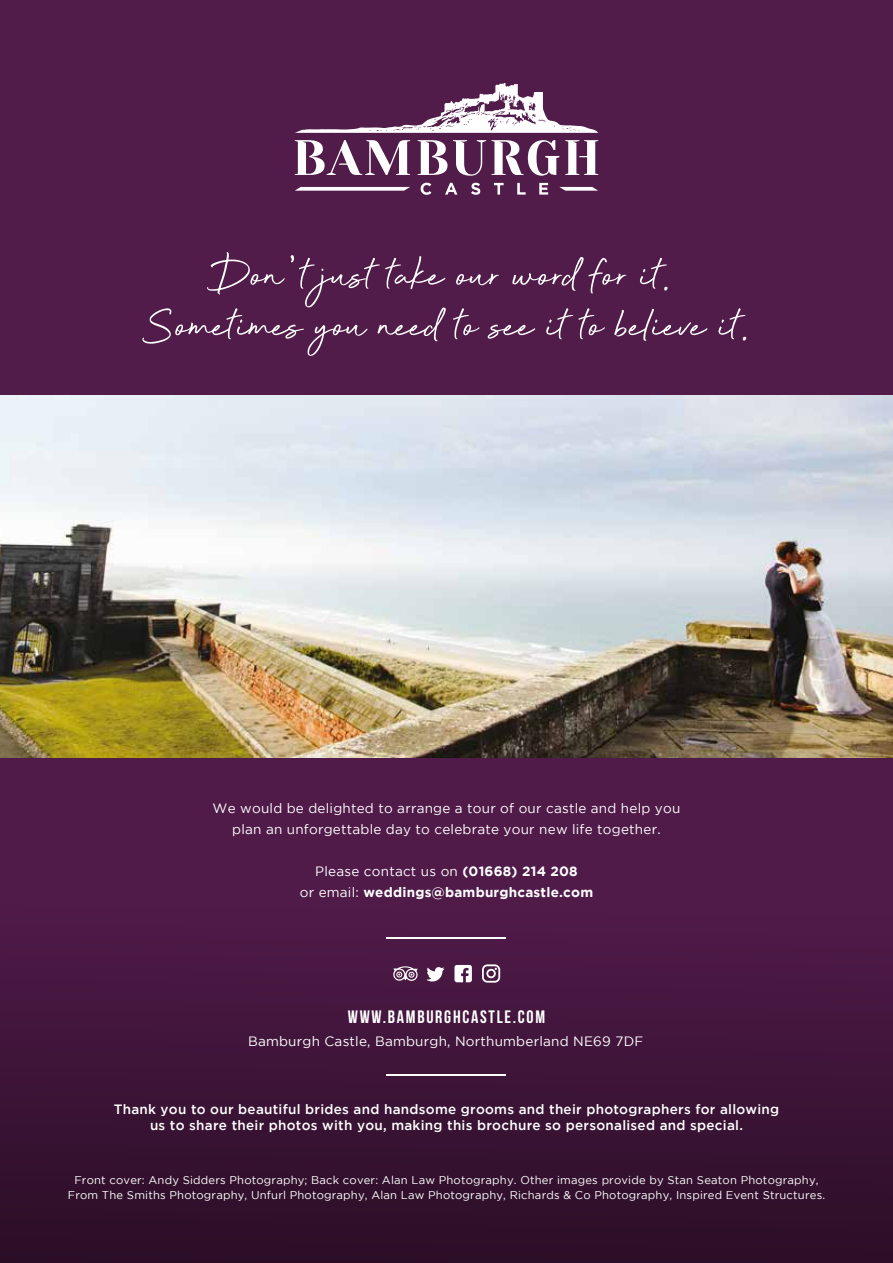
<style>
.page{position:relative;width:893px;height:1263px;background:#511b4a}
.page>*{position:absolute;margin:0;border:0;box-sizing:border-box;transform-origin:0 0}
.t1{font:52.2px/50.6px "Beyond Infinity";color:#fff;text-align:center}
.t2{font:18px "Bebas Neue";letter-spacing:.095em;color:#fff}
.t3{font:13.5px/21px "Gotham";letter-spacing:.015em;color:#fff;text-align:center}
.t4{font:500 13.5px/16.2px "Gotham";letter-spacing:.02em;color:#fff;text-align:center}
.t5{font:700 13.5px/21px "Gotham";letter-spacing:.015em;color:#fff;text-align:center}
.t6{font:11.25px/15px "Gotham";letter-spacing:.015em;color:#fff;text-align:center}
.s1{font-family:"Amsterdam Two ttf"}
.s2{font-family:"Amsterdam Two ttf";font-size:45px}
.s3{font-weight:400}
</style>
<div class="page">
<svg style="left:0;top:757px;width:893px;height:506px"></svg>
<svg style="left:393px;top:966px;width:25px;height:15px"></svg>
<svg style="left:454px;top:965px;width:18px;height:17px"></svg>
<svg style="left:427px;top:967px;width:17px;height:14px"></svg>
<svg style="left:482px;top:964px;width:18px;height:19px"></svg>
<hr style="left:387px;top:937px;width:119px;height:2px;background:#fff">
<hr style="left:387px;top:1074px;width:119px;height:1px;background:#fff">
<img style="left:0;top:396px;width:893px;height:361px">
<svg style="left:421px;top:183px;width:10px;height:12px"></svg>
<svg style="left:445px;top:183px;width:12px;height:12px"></svg>
<svg style="left:471px;top:183px;width:9px;height:12px"></svg>
<svg style="left:494px;top:183px;width:10px;height:12px"></svg>
<svg style="left:517px;top:183px;width:9px;height:12px"></svg>
<svg style="left:539px;top:183px;width:9px;height:12px"></svg>
<svg style="left:295px;top:187px;width:115px;height:4px"></svg>
<svg style="left:559px;top:187px;width:39px;height:4px"></svg>
<svg style="left:295px;top:140px;width:115px;height:35px"></svg>
<svg style="left:565px;top:140px;width:33px;height:35px"></svg>
<svg style="left:295px;top:83px;width:303px;height:50px"></svg>
<svg style="left:418px;top:140px;width:29px;height:35px"></svg>
<svg style="left:453px;top:140px;width:106px;height:36px"></svg>
<h1 class="t1" style="left:142px;top:253px;width:611px">Don<span class="s1">’</span>t just take our word for it<span class="s2">.<br></span>Sometimes you need to see it to believe it<span class="s2">.</span></h1>
<p class="t3" style="left:213px;top:798px;width:469px">We would be delighted to arrange a tour of our castle and help you plan an unforgettable day to celebrate your new life together.</p>
<p class="t5" style="left:300px;top:860px;width:295px"><span class="s3">Please contact us on</span> (01668) 214 208<br><span class="s3">or email:</span> weddings@bamburghcastle.com</p>
<h2 class="t2" style="left:348px;top:1007px;width:199px">WWW.BAMBURGHCASTLE.COM</h2>
<p class="t3" style="left:248px;top:1030px;width:397px">Bamburgh Castle, Bamburgh, Northumberland NE69 7DF</p>
<p class="t4" style="left:114px;top:1100px;width:667px">Thank you to our beautiful brides and handsome grooms and their photographers for allowing us to share their photos with you, making this brochure so personalised and special.</p>
<p class="t6" style="left:68px;top:1172px;width:759px">Front cover: Andy Sidders Photography; Back cover: Alan Law Photography. Other images provide by Stan Seaton Photography,<br>From The Smiths Photography, Unfurl Photography, Alan Law Photography, Richards &amp; Co Photography, Inspired Event Structures.</p>
</div>
